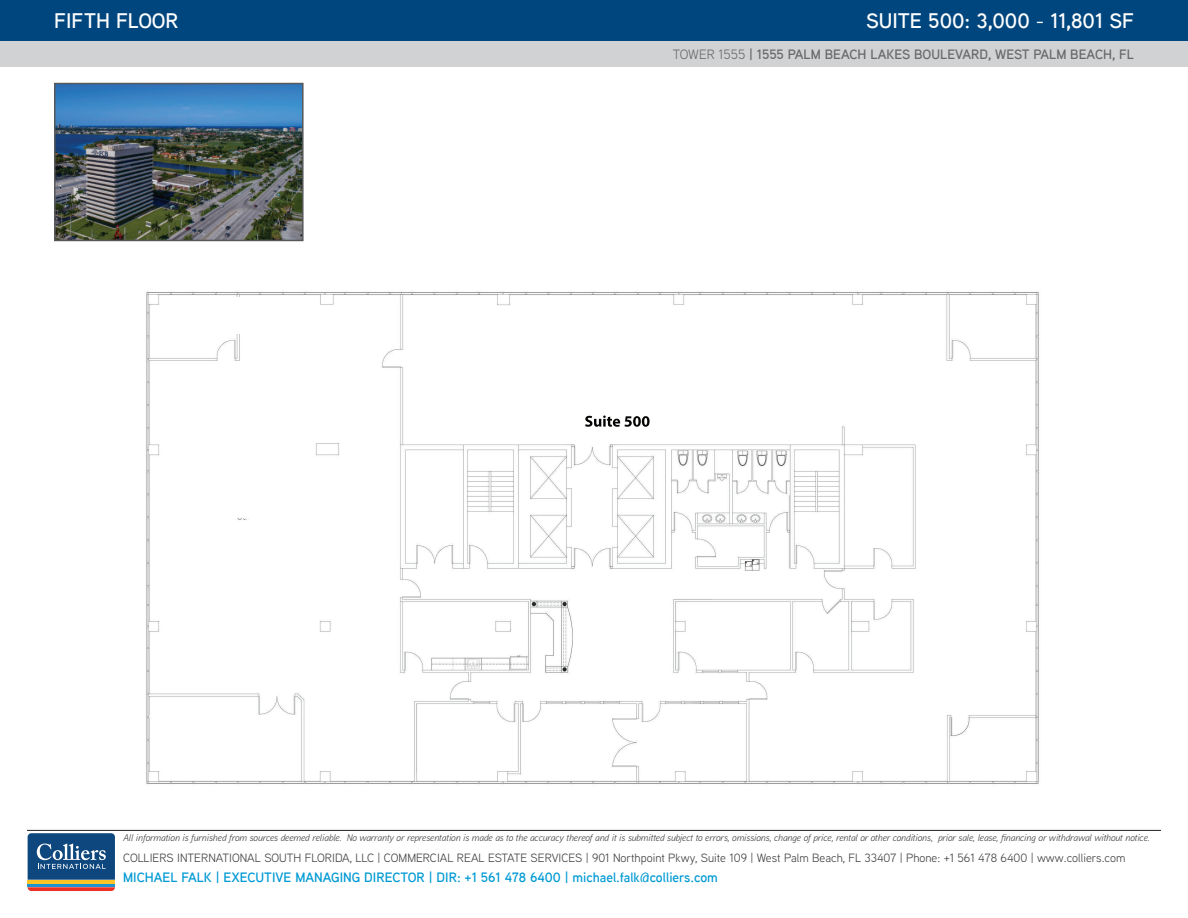
<style>
.page{position:relative;width:1188px;height:918px;background:#fff}
.page>*{position:absolute;margin:0;border:0;box-sizing:border-box;transform-origin:0 0}
.t1{font:600 21px "Aaux Next";color:#fff}
.t2{font:600 13.5px "Aaux Next";color:#009ad4}
.t3{font:600 13.5px "Aaux Next";color:#69696c}
.t4{font:12px "Aaux Next";color:#3e3e3f}
.t5{font:italic 9.75px "Aaux Next";color:#3e3e3f}
.s1{font-weight:400}
</style>
<div class="page">
<div style="left:0;top:34px;width:1188px;height:33px;background:#d1d2d4"></div>
<div style="left:0;top:0;width:1188px;height:41px;background:#00467e"></div>
<hr style="left:27px;top:830px;width:1134px;height:1px;background:#231f20">
<svg style="left:27px;top:834px;width:88px;height:57px;background:#476683"></svg>
<img style="left:57px;top:86px;width:244px;height:152px">
<div style="left:54px;top:83px;width:250px;height:158px;border:2px solid #57585a"></div>
<img style="left:146px;top:291px;width:894px;height:493px">
<div style="left:230px;top:297px;width:61px;height:36px;background:#fff"></div>
<h1 class="t1" style="left:54px;top:6px;width:126px">FIFTH FLOOR</h1>
<h1 class="t1" style="left:866px;top:6px;width:269px">SUITE 500: 3,000 - 11,801 SF</h1>
<h2 class="t3" style="left:673px;top:45px;width:463px"><span class="s1">TOWER 1555</span> | 1555 PALM BEACH LAKES BOULEVARD, WEST PALM BEACH, FL</h2>
<p class="t5" style="left:123px;top:831px;width:1028px">All information is furnished from sources deemed reliable. No warranty or representation is made as to the accuracy thereof and it is submitted subject to errors, omissions, change of price, rental or other conditions, prior sale, lease, financing or withdrawal without notice.</p>
<p class="t4" style="left:123px;top:850px;width:1004px">COLLIERS INTERNATIONAL SOUTH FLORIDA, LLC | COMMERCIAL REAL ESTATE SERVICES | 901 Northpoint Pkwy, Suite 109 | West Palm Beach, FL 33407 | Phone: +1 561 478 6400 | www.colliers.com</p>
<h2 class="t2" style="left:123px;top:868px;width:596px">MICHAEL FALK | EXECUTIVE MANAGING DIRECTOR | DIR: +1 561 478 6400 | michael.falk@colliers.com</h2>
</div>
